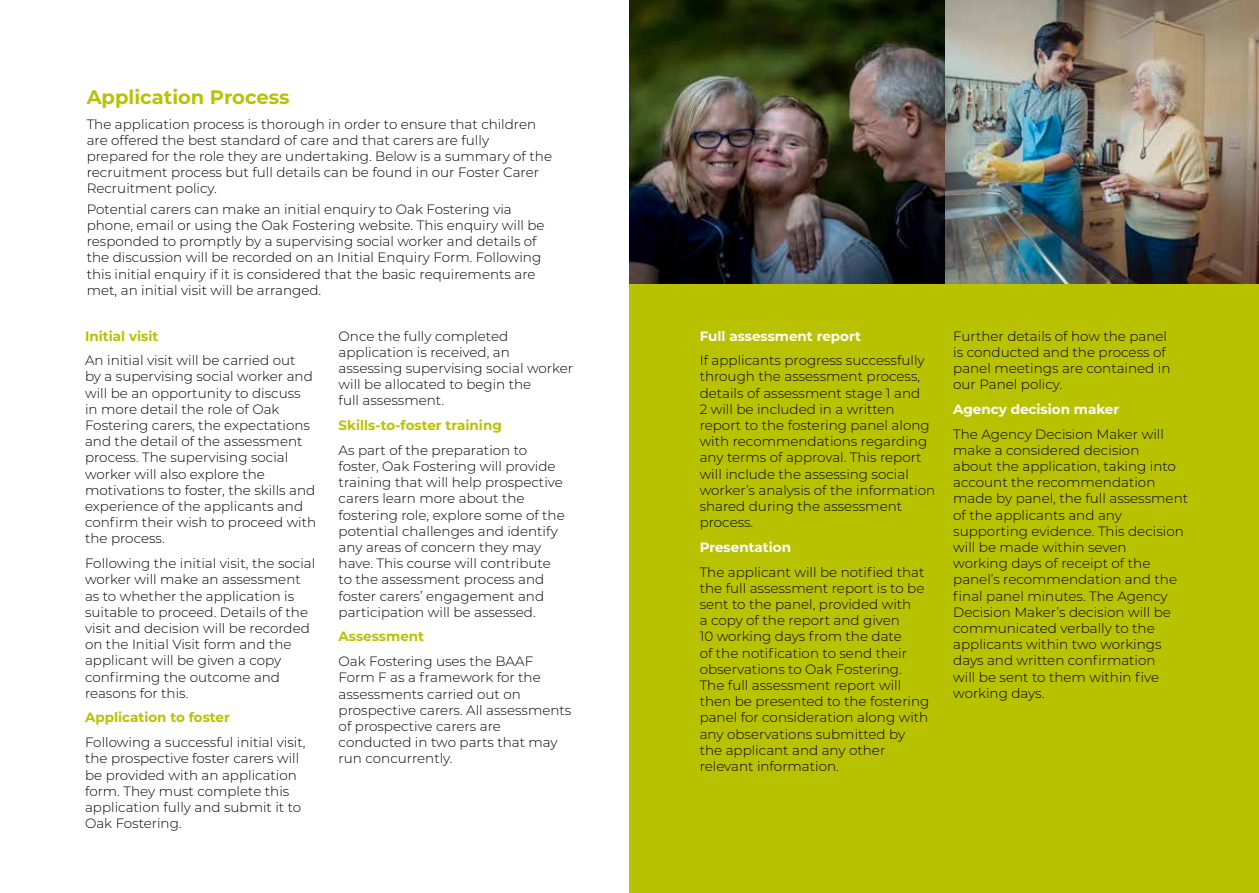
<style>
.page{position:relative;width:1259px;height:893px;background:#fff}
.page>*{position:absolute;margin:0;border:0;box-sizing:border-box;transform-origin:0 0}
.t1{font:700 19.5px "Montserrat";color:#b8c201}
.t2{font:300 13.5px/16.2px "Montserrat";color:#000}
.t3{font:700 13.5px "Montserrat";color:#b8c201}
.t4{font:700 13.5px "Montserrat";color:#fff}
.s1{font-weight:700;color:#fff}
.s2{font-weight:700;color:#b8c201}
</style>
<div class="page">
<div style="left:629px;top:0;width:630px;height:893px;background:#b8c201"></div>
<img style="left:629px;top:0;width:316px;height:284px">
<img style="left:945px;top:0;width:314px;height:284px">
<h1 class="t1" style="left:87px;top:83px;width:204px">Application Process</h1>
<p class="t2" style="left:87px;top:115px;width:467px">The application process is thorough in order to ensure that children are offered the best standard of care and that carers are fully prepared for the role they are undertaking. Below is a summary of the recruitment process but full details can be found in our Foster Carer Recruitment policy.</p>
<p class="t2" style="left:87px;top:201px;width:459px">Potential carers can make an initial enquiry to Oak Fostering via phone, email or using the Oak Fostering website. This enquiry will be responded to promptly by a supervising social worker and details of the discussion will be recorded on an Initial Enquiry Form. Following this initial enquiry if it is considered that the basic requirements are met, an initial visit will be arranged.</p>
<p class="t3" style="left:85px;top:326px;width:75px">Initial visit</p>
<p class="t2" style="left:85px;top:352px;width:233px">An initial visit will be carried out<br>by a supervising social worker and will be an opportunity to discuss in more detail the role of Oak<br>Fostering carers, the expectations and the detail of the assessment process. The supervising social worker will also explore the motivations to foster, the skills and experience of the applicants and confirm their wish to proceed with the process.</p>
<p class="t2" style="left:85px;top:555px;width:232px">Following the initial visit, the social worker will make an assessment as to whether the application is suitable to proceed. Details of the visit and decision will be recorded on the Initial Visit form and the applicant will be given a copy confirming the outcome and reasons for this.</p>
<p class="t3" style="left:85px;top:708px;width:146px">Application to foster</p>
<p class="t2" style="left:85px;top:734px;width:222px">Following a successful initial visit, the prospective foster carers will be provided with an application form. They must complete this application fully and submit it to<br>Oak Fostering.</p>
<p class="t2" style="left:339px;top:327px;width:236px">Once the fully completed application is received, an assessing supervising social worker will be allocated to begin the<br>full assessment.</p>
<p class="t3" style="left:339px;top:415px;width:165px">Skills-to-foster training</p>
<p class="t2" style="left:339px;top:441px;width:228px">As part of the preparation to foster, Oak Fostering will provide training that will help prospective carers learn more about the fostering role, explore some of the potential challenges and identify any areas of concern they may have. This course will contribute to the assessment process and foster carers’ engagement and participation will be assessed.</p>
<p class="t3" style="left:339px;top:627px;width:87px">Assessment</p>
<p class="t2" style="left:339px;top:653px;width:234px">Oak Fostering uses the BAAF<br>Form F as a framework for the assessments carried out on prospective carers. All assessments of prospective carers are conducted in two parts that may run concurrently.</p>
<p class="t4" style="left:699px;top:326px;width:163px">Full assessment report</p>
<p class="t2" style="left:699px;top:352px;width:237px">If applicants progress successfully through the assessment process, details of assessment stage 1 and<br>2 will be included in a written report to the fostering panel along with recommendations regarding any terms of approval. This report will include the assessing social worker’s analysis of the information shared during the assessment process.</p>
<p class="t2" style="left:699px;top:534px;width:226px;line-height:24.8px"><span class="s1">Presentation</span> <span class="s2">to Panel<br></span>The applicant will be notified that</p>
<p class="t2" style="left:699px;top:579px;width:231px">the full assessment report is to be sent to the panel, provided with<br>a copy of the report and given<br>10 working days from the date<br>of the notification to send their observations to Oak Fostering.<br>The full assessment report will then be presented to the fostering panel for consideration along with any observations submitted by the applicant and any other relevant information.</p>
<p class="t2" style="left:953px;top:327px;width:219px">Further details of how the panel is conducted and the process of panel meetings are contained in our Panel policy.</p>
<p class="t4" style="left:953px;top:399px;width:167px">Agency decision maker</p>
<p class="t2" style="left:953px;top:425px;width:236px">The Agency Decision Maker will make a considered decision<br>about the application, taking into account the recommendation made by panel, the full assessment of the applicants and any supporting evidence. This decision will be made within seven<br>working days of receipt of the panel’s recommendation and the final panel minutes. The Agency<br>Decision Maker’s decision will be communicated verbally to the applicants within two workings days and written confirmation<br>will be sent to them within five working days.</p>
</div>
